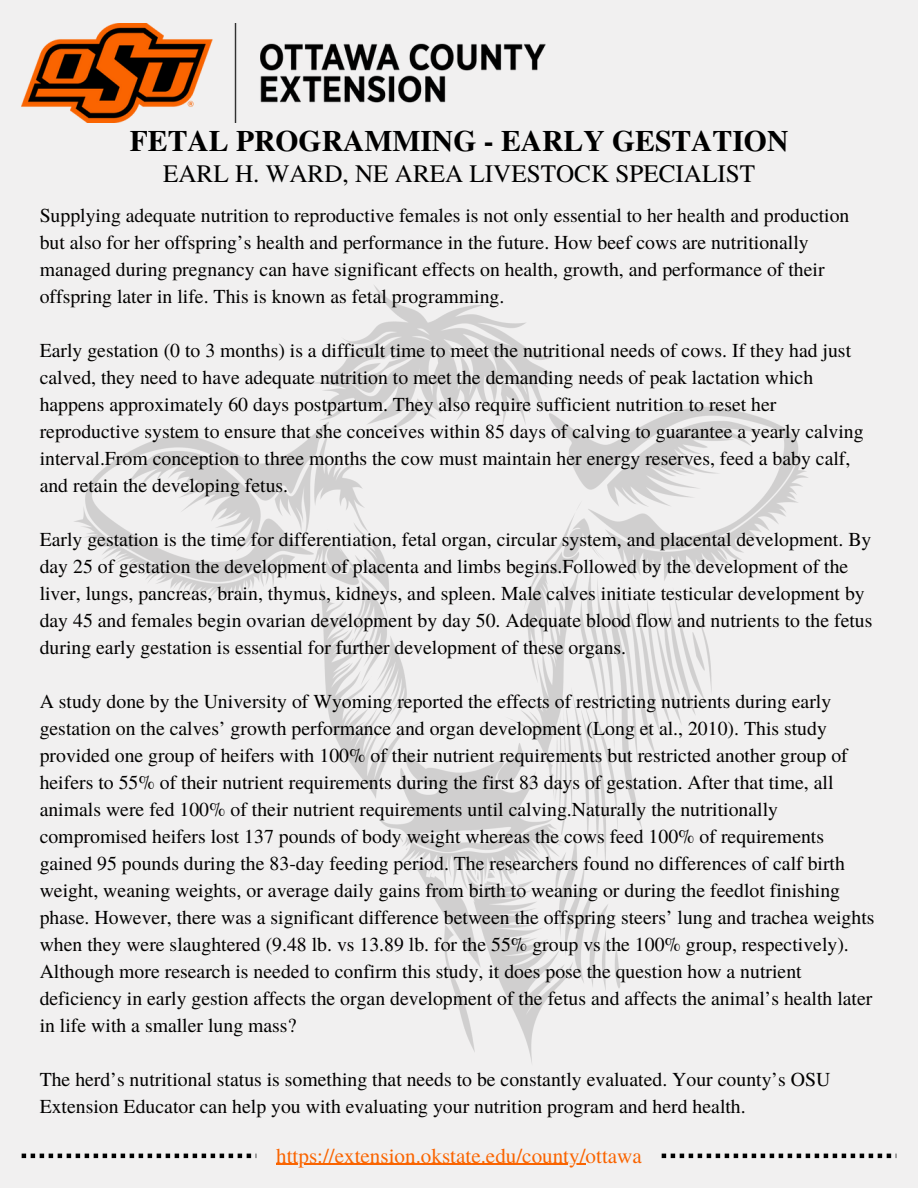
<style>
.page{position:relative;width:918px;height:1188px;background:#f1f0f0}
.page>*{position:absolute;margin:0;border:0;box-sizing:border-box;transform-origin:0 0}
.t1{font:700 29.7px "Te X Gyre Termes";color:#000}
.t2{font:25.2px "Te X Gyre Termes";color:#000}
.t3{font:21.15px "Te X Gyre Termes";color:#fa6400}
.t4{font:19.8px/27px "Te X Gyre Termes";color:#020100}
</style>
<div class="page">
<img style="left:22px;top:23px;width:524px;height:99px">
<svg style="left:22px;top:1154px;width:234px;height:4px"></svg>
<svg style="left:662px;top:1154px;width:234px;height:4px"></svg>
<img style="left:74px;top:285px;width:734px;height:778px">
<hr style="left:276px;top:1164px;width:310px;height:1px;background:#fa6400">
<h2 class="t1" style="left:130px;top:118px;width:660px">FETAL PROGRAMMING - EARLY GESTATION</h2>
<h3 class="t2" style="left:163px;top:155px;width:593px">EARL H. WARD, NE AREA LIVESTOCK SPECIALIST</h3>
<p class="t4" style="left:40px;top:200px;width:811px">Supplying adequate nutrition to reproductive females is not only essential to her health and production but also for her offspring’s health and performance in the future. How beef cows are nutritionally managed during pregnancy can have significant effects on health, growth, and performance of their offspring later in life. This is known as fetal programming.</p>
<p class="t4" style="left:40px;top:335px;width:826px">Early gestation (0 to 3 months) is a difficult time to meet the nutritional needs of cows. If they had just calved, they need to have adequate nutrition to meet the demanding needs of peak lactation which happens approximately 60 days postpartum. They also require sufficient nutrition to reset her reproductive system to ensure that she conceives within 85 days of calving to guarantee a yearly calving interval.From conception to three months the cow must maintain her energy reserves, feed a baby calf, and retain the developing fetus.</p>
<p class="t4" style="left:40px;top:524px;width:834px">Early gestation is the time for differentiation, fetal organ, circular system, and placental development. By day 25 of gestation the development of placenta and limbs begins.Followed by the development of the liver, lungs, pancreas, brain, thymus, kidneys, and spleen. Male calves initiate testicular development by day 45 and females begin ovarian development by day 50. Adequate blood flow and nutrients to the fetus during early gestation is essential for further development of these organs.</p>
<p class="t4" style="left:40px;top:686px;width:836px">A study done by the University of Wyoming reported the effects of restricting nutrients during early gestation on the calves’ growth performance and organ development (Long et al., 2010). This study provided one group of heifers with 100% of their nutrient requirements but restricted another group of heifers to 55% of their nutrient requirements during the first 83 days of gestation. After that time, all animals were fed 100% of their nutrient requirements until calving.Naturally the nutritionally compromised heifers lost 137 pounds of body weight whereas the cows feed 100% of requirements gained 95 pounds during the 83-day feeding period. The researchers found no differences of calf birth weight, weaning weights, or average daily gains from birth to weaning or during the feedlot finishing phase. However, there was a significant difference between the offspring steers’ lung and trachea weights when they were slaughtered (9.48 lb. vs 13.89 lb. for the 55% group vs the 100% group, respectively).<br>Although more research is needed to confirm this study, it does pose the question how a nutrient deficiency in early gestion affects the organ development of the fetus and affects the animal’s health later in life with a smaller lung mass?</p>
<p class="t4" style="left:40px;top:1064px;width:792px">The herd’s nutritional status is something that needs to be constantly evaluated. Your county’s OSU<br>Extension Educator can help you with evaluating your nutrition program and herd health.</p>
<p class="t3" style="left:276px;top:1140px;width:367px">https://extension.okstate.edu/county/ottawa</p>
</div>
